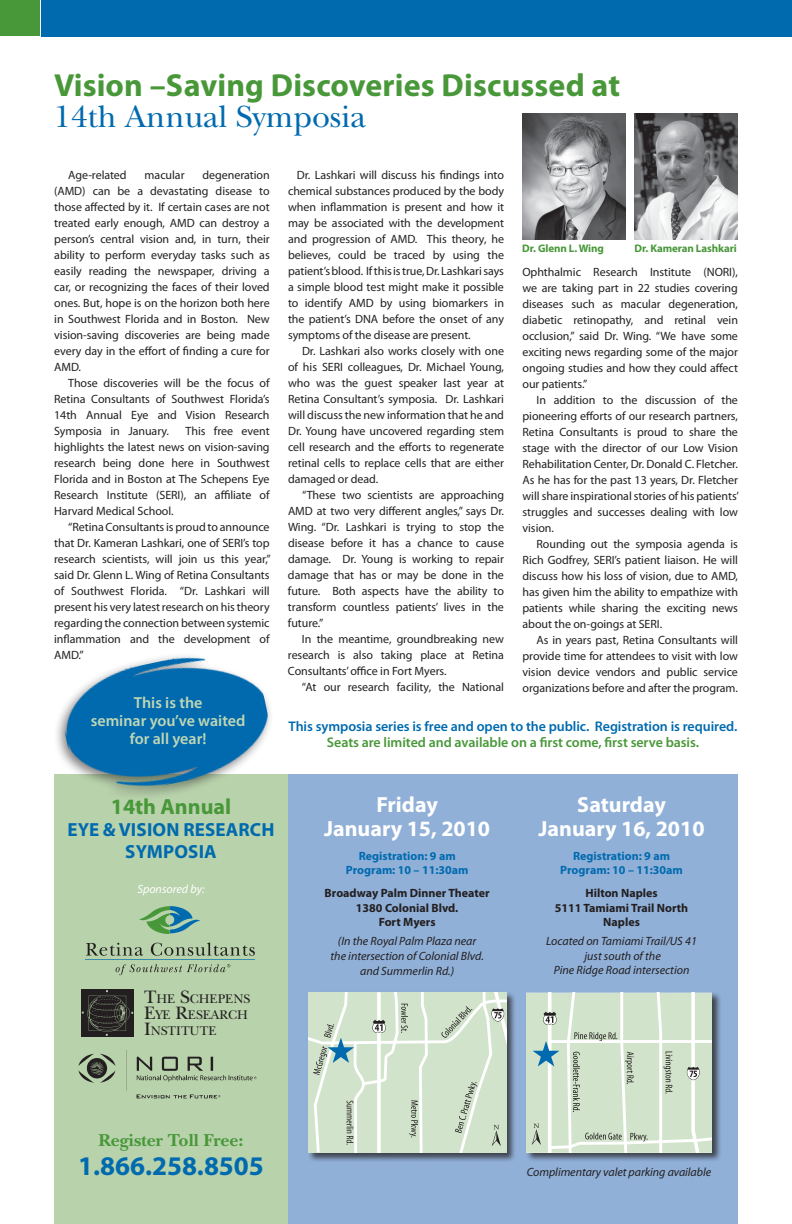
<style>
.page{position:relative;width:792px;height:1224px;background:#fff}
.page>*{position:absolute;margin:0;border:0;box-sizing:border-box;transform-origin:0 0}
.t1{font:700 32px "Myriad Pro";letter-spacing:.005em;color:#489839}
.t2{font:32px "New Baskerville LT";color:#006aaf}
.t3{font:700 27px "Myriad Pro";color:#006aaf}
.t4{font:700 22px/24px "Myriad Pro";color:#fff;text-align:center}
.t5{font:700 22px "Myriad Pro";color:#489839}
.t6{font:700 19px "Myriad Pro";letter-spacing:.01em;color:#006aaf}
.t7{font:700 18px "New Baskerville Std";color:#489839}
.t8{font:600 16px/18px "Myriad Pro";color:#c0d7b6;text-align:center}
.t9{font:600 14px "Myriad Pro";letter-spacing:-.005em;color:#006aaf}
.t10{font:600 14px "Myriad Pro";letter-spacing:-.005em;color:#489839}
.t11{font:13.1px/16px "New Baskerville LT";color:#231f20;text-align:justify}
.t12{font:12px/16px "Myriad Pro";letter-spacing:-.005em;color:#231f20;text-align:justify}
.t13{font:italic 12px/15px "Myriad Pro";color:#231f20;text-align:center}
.t14{font:700 12px/14.4px "Myriad Pro";color:#231f20;text-align:center}
.t15{font:700 12px/14.4px "Myriad Pro";color:#006aaf;text-align:center}
.t16{font:italic 12px "Myriad Pro";color:#fff}
.t17{font:700 11px "Myriad Pro";letter-spacing:-.01em;color:#489839}
.s1{font-size:18.7px}
</style>
<div class="page">
<div style="left:54px;top:774px;width:234px;height:450px;background:#b8d2ab"></div>
<div style="left:41px;top:0;width:751px;height:36px;background:#006aaf"></div>
<div style="left:0;top:0;width:40px;height:36px;background:#489839"></div>
<div style="left:288px;top:774px;width:450px;height:450px;background:#90b0d8"></div>
<img style="left:82px;top:989px;width:51px;height:48px">
<img style="left:78px;top:1050px;width:179px;height:49px">
<img style="left:85px;top:959px;width:146px;height:17px">
<img style="left:86px;top:907px;width:169px;height:53px">
<img style="left:140px;top:906px;width:29px;height:27px">
<div style="left:525px;top:992px;width:197px;height:171px;background:#231f20;opacity:.75"></div>
<svg style="left:526px;top:993px;width:186px;height:160px;background:#d1e0cc"></svg>
<div style="left:307px;top:991px;width:209px;height:171px;background:#231f20;opacity:.75"></div>
<svg style="left:308px;top:992px;width:198px;height:161px;background:#d1e0cc"></svg>
<img style="left:522px;top:113px;width:103px;height:127px">
<img style="left:635px;top:113px;width:103px;height:127px">
<img style="left:56px;top:656px;width:215px;height:140px">
<h1 class="t1" style="left:54px;top:64px;width:567px">Vision –Saving Discoveries Discussed at</h1>
<h1 class="t2" style="left:54px;top:98px;width:313px">14th Annual Symposia</h1>
<p class="t12" style="left:68px;top:167px;width:60px">Age-related</p>
<p class="t12" style="left:145px;top:167px;width:41px">macular</p>
<p class="t12" style="left:288px;top:167px;width:218px;text-indent:9px">Dr. Lashkari will discuss his findings into chemical substances produced by the body when inflammation is present and how it may be associated with the development and progression of AMD. This theory, he believes, could be traced by using the patient’sblood. Ifthisistrue,Dr.Lashkarisays a simple blood test might make it possible to identify AMD by using biomarkers in the patient’s DNA before the onset of any symptoms of the disease are present.</p>
<p class="t12" style="left:288px;top:343px;width:218px;text-indent:14px">Dr. Lashkari also works closely with one of his SERI colleagues, Dr. Michael Young, who was the guest speaker last year at Retina Consultant’s symposia. Dr. Lashkari will discuss the new information that he and Dr. Young have uncovered regarding stem cell research and the efforts to regenerate retinal cells to replace cells that are either damaged or dead.</p>
<p class="t12" style="left:288px;top:487px;width:218px;text-indent:14px">“These two scientists are approaching AMD at two very different angles,” says Dr.<br>Wing. “Dr. Lashkari is trying to stop the disease before it has a chance to cause damage. Dr. Young is working to repair damage that has or may be done in the future. Both aspects have the ability to transform countless patients’ lives in the future.”</p>
<p class="t12" style="left:288px;top:631px;width:218px;text-indent:14px">In the meantime, groundbreaking new research is also taking place at Retina Consultants’office in Fort Myers.</p>
<p class="t12" style="left:302px;top:679px;width:203px">“At our research facility, the National</p>
<p class="t12" style="left:54px;top:167px;width:217px;text-indent:148px">degeneration (AMD) can be a devastating disease to those affected by it. If certain cases are not treated early enough, AMD can destroy a person’s central vision and, in turn, their ability to perform everyday tasks such as easily reading the newspaper, driving a car, or recognizing the faces of their loved ones. But, hope is on the horizon both here in Southwest Florida and in Boston. New vision-saving discoveries are being made every day in the effort of finding a cure for AMD.</p>
<p class="t12" style="left:54px;top:375px;width:217px;text-indent:14px">Those discoveries will be the focus of Retina Consultants of Southwest Florida’s 14th Annual Eye and Vision Research Symposia in January.</p>
<p class="t17" style="left:522px;top:242px;width:83px">Dr. Glenn L. Wing</p>
<p class="t17" style="left:635px;top:242px;width:104px">Dr. Kameran Lashkari</p>
<p class="t12" style="left:522px;top:264px;width:217px">Ophthalmic Research Institute (NORI), we are taking part in 22 studies covering diseases such as macular degeneration, diabetic retinopathy, and retinal vein occlusion,” said Dr. Wing. “We have some exciting news regarding some of the major ongoing studies and how they could affect our patients.”</p>
<p class="t12" style="left:523px;top:392px;width:218px;text-indent:14px">In addition to the discussion of the pioneering efforts of our research partners, Retina Consultants is proud to share the stage with the director of our Low Vision Rehabilitation Center, Dr. Donald C. Fletcher.<br>As he has for the past 13 years, Dr. Fletcher will share inspirational stories of his patients’ struggles and successes dealing with low vision.</p>
<p class="t12" style="left:523px;top:536px;width:217px;text-indent:14px">Rounding out the symposia agenda is Rich Godfrey, SERI’s patient liaison. He will discuss how his loss of vision, due to AMD, has given him the ability to empathize with patients while sharing the exciting news about the on-goings at SERI.</p>
<p class="t12" style="left:523px;top:632px;width:217px;text-indent:14px">As in years past, Retina Consultants will provide time for attendees to visit with low vision device vendors and public service organizations before and after the program.</p>
<p class="t12" style="left:54px;top:423px;width:217px;text-indent:131px">This free event highlights the latest news on vision-saving research being done here in Southwest Florida and in Boston at The Schepens Eye Research Institute (SERI), an affiliate of Harvard Medical School.</p>
<p class="t12" style="left:54px;top:519px;width:218px;text-indent:14px">“Retina Consultantsis proud to announce that Dr. Kameran Lashkari, one of SERI’s top research scientists, will join us this year,” said Dr. Glenn L. Wing of Retina Consultants of Southwest Florida. “Dr. Lashkari will present his very latest research on his theory regarding the connection between systemic inflammation and the development of AMD.”</p>
<h3 class="t8" style="left:91px;top:693px;width:156px">This is the<br>seminar you’ve waited for all year!</h3>
<p class="t9" style="left:289px;top:717px;width:450px">This symposia series is free and open to the public. Registration is required.</p>
<p class="t10" style="left:327px;top:733px;width:374px">Seats are limited and available on a first come, first serve basis.</p>
<h3 class="t5" style="left:111px;top:793px;width:122px">14th Annual</h3>
<h3 class="t6" style="left:67px;top:817px;width:74px">Eye &amp; Vision</h3>
<h3 class="t6" style="left:183px;top:817px;width:24px">Research</h3>
<h3 class="t6" style="left:125px;top:839px;width:23px">Symposia</h3>
<p class="t16" style="left:137px;top:882px;width:69px">Sponsored by:</p>
<p class="t11" style="left:144px;top:991px;width:107px"><span class="s1">T</span>HE <span class="s1">S</span>CHEPENS <span class="s1">E</span>YE <span class="s1">R</span>ESEARCH <span class="s1">I</span>NSTIT</p>
<p class="t11" style="left:190px;top:1023px;width:28px">UTE</p>
<h3 class="t4" style="left:324px;top:792px;width:168px">Friday<br>January 15, 2010</h3>
<p class="t15" style="left:346px;top:848px;width:124px">Registration: 9 am<br>Program: 10 – 11:30am</p>
<p class="t14" style="left:325px;top:886px;width:167px">Broadway Palm Dinner Theater<br>1380 Colonial Blvd.<br>Fort Myers</p>
<p class="t13" style="left:331px;top:934px;width:155px">(In the Royal Palm Plaza near the intersection of Colonial Blvd. and Summerlin Rd.)</p>
<h3 class="t4" style="left:539px;top:792px;width:168px">Saturday<br>January 16, 2010</h3>
<p class="t15" style="left:560px;top:848px;width:124px">Registration: 9 am<br>Program: 10 – 11:30am</p>
<p class="t14" style="left:555px;top:886px;width:135px">Hilton Naples<br>5111 Tamiami Trail North<br>Naples</p>
<p class="t13" style="left:546px;top:934px;width:152px;line-height:14.4px">Located on Tamiami Trail/US 41 just south of the<br>Pine Ridge Road intersection</p>
<h3 class="t7" style="left:98px;top:1130px;width:147px">Register Toll Free:</h3>
<h2 class="t3" style="left:78px;top:1149px;width:187px">1.866.258.8505</h2>
<p class="t13" style="left:527px;top:1164px;width:186px">Complimentary valet parking available</p>
</div>
